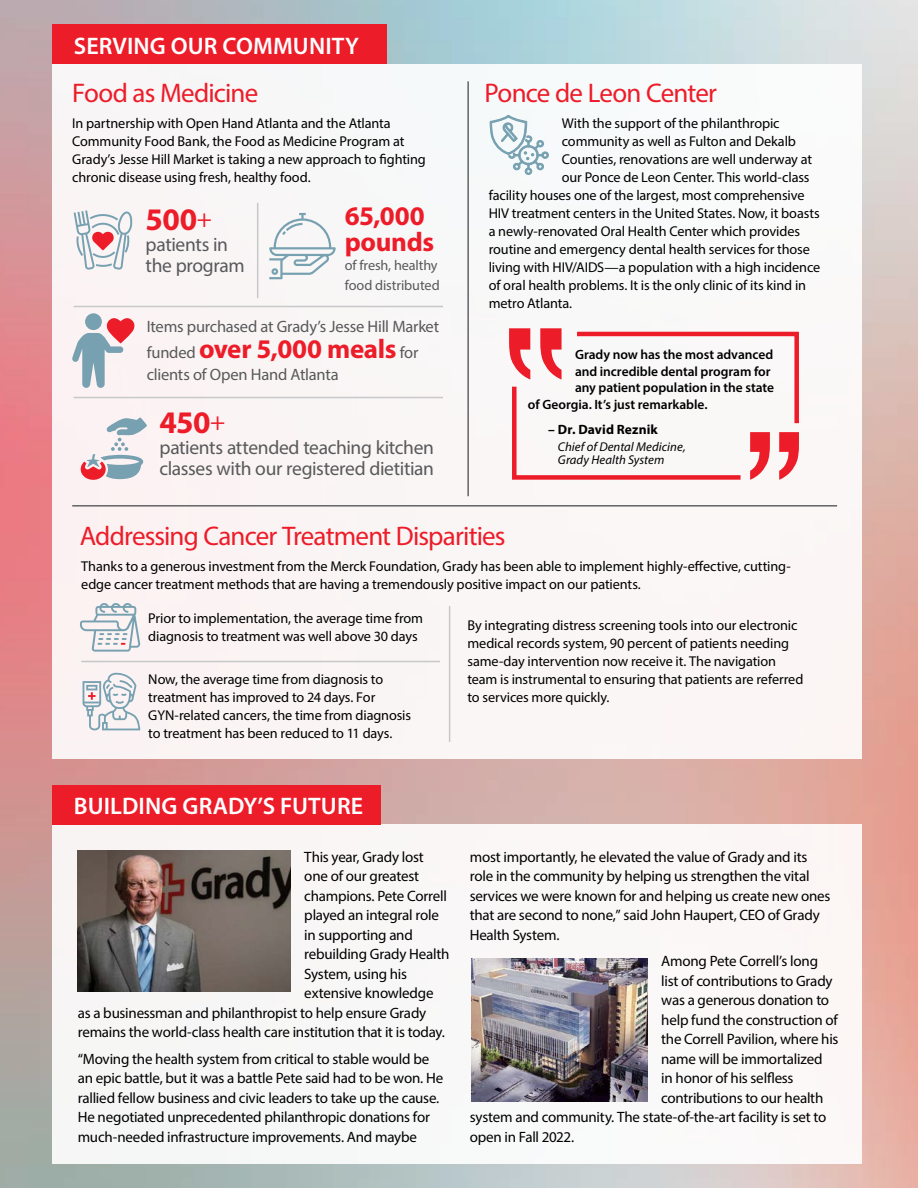
<style>
.page{position:relative;width:918px;height:1188px;background:#fff}
.page>*{position:absolute;margin:0;border:0;box-sizing:border-box;transform-origin:0 0}
.t1{font:700 31.5px "Myriad Pro";letter-spacing:-.02em;color:#ed1c29}
.t2{font:27px "Myriad Pro";letter-spacing:-.03em;color:#ed1c29}
.t3{font:700 27px/25.5px "Myriad Pro";letter-spacing:-.01em;color:#ed1c29}
.t4{font:600 24px "Myriad Pro";letter-spacing:.005em;color:#fff}
.t5{font:19.5px/21px "Myriad Pro";letter-spacing:-.02em;color:#58595b}
.t6{font:16.5px "Myriad Pro";letter-spacing:-.015em;color:#58595b}
.t7{font:15px/19.5px "Myriad Pro";letter-spacing:-.015em;color:#000}
.t8{font:14.25px/18px "Myriad Pro";letter-spacing:-.01em;color:#000}
.t9{font:14.25px/19.5px "Myriad Pro";letter-spacing:-.01em;color:#58595b}
.t10{font:600 13.5px "Myriad Pro";letter-spacing:-.005em;color:#000}
.t11{font:700 13.5px "Myriad Pro";letter-spacing:.01em;color:#000}
.t12{font:italic 12.75px/13.5px "Myriad Pro";letter-spacing:.005em;color:#000}
.s1{font-weight:400;font-size:16.5px;color:#58595b}
.s2{font-weight:400;font-size:25.5px}
</style>
<div class="page">
<img style="left:0;top:0;width:918px;height:1188px">
<div style="left:52px;top:824px;width:810px;height:340px;background:#f9f7f6"></div>
<div style="left:52px;top:785px;width:329px;height:39px;background:#ed1c29"></div>
<div style="left:52px;top:64px;width:810px;height:694px;background:#faf6f6"></div>
<div style="left:52px;top:25px;width:335px;height:39px;background:#ed1c29"></div>
<hr style="left:467px;top:81px;width:2px;height:415px;background:#636466">
<svg style="left:489px;top:115px;width:60px;height:60px"></svg>
<svg style="left:85px;top:313px;width:17px;height:17px"></svg>
<svg style="left:72px;top:317px;width:63px;height:71px"></svg>
<svg style="left:81px;top:417px;width:66px;height:63px"></svg>
<svg style="left:74px;top:210px;width:58px;height:60px"></svg>
<svg style="left:269px;top:213px;width:67px;height:66px"></svg>
<hr style="left:257px;top:203px;width:1px;height:95px;background:#c7c8ca">
<hr style="left:74px;top:306px;width:369px;height:1px;background:#c7c8ca">
<hr style="left:74px;top:397px;width:369px;height:1px;background:#c7c8ca">
<hr style="left:72px;top:505px;width:765px;height:2px;background:#636466">
<hr style="left:81px;top:661px;width:359px;height:1px;background:#c7c8ca">
<hr style="left:449px;top:606px;width:1px;height:136px;background:#c7c8ca">
<svg style="left:80px;top:603px;width:60px;height:49px"></svg>
<svg style="left:83px;top:672px;width:57px;height:58px"></svg>
<img style="left:78px;top:851px;width:213px;height:140px">
<img style="left:472px;top:958px;width:176px;height:144px">
<svg style="left:509px;top:328px;width:290px;height:152px"></svg>
<p class="t4" style="left:74px;top:31px;width:287px">SERVING OUR COMMUNITY</p>
<p class="t2" style="left:72px;top:76px;width:188px">Food as Medicine</p>
<p class="t2" style="left:485px;top:76px;width:234px">Ponce de Leon Center</p>
<p class="t8" style="left:72px;top:114px;width:355px">In partnership with Open Hand Atlanta and the Atlanta Community Food Bank, the Food as Medicine Program at Grady’s Jesse Hill Market is taking a new approach to fighting chronic disease using fresh, healthy food.</p>
<p class="t3" style="left:345px;top:203px;width:91px">65,000 pounds</p>
<p class="t9" style="left:345px;top:256px;width:96px">of fresh, healthy food distributed</p>
<p class="t6" style="left:147px;top:317px;width:294px">Items purchased at Grady’s Jesse Hill Market</p>
<p class="t3" style="left:147px;top:335px;width:273px"><span class="s1">funded</span> over 5,000 meals <span class="s1">for</span></p>
<p class="t6" style="left:147px;top:365px;width:193px">clients of Open Hand Atlanta</p>
<p class="t1" style="left:146px;top:199px;width:68px">500<span class="s2">+</span></p>
<p class="t5" style="left:146px;top:234px;width:101px">patients in the program</p>
<p class="t1" style="left:160px;top:402px;width:67px">450<span class="s2">+</span></p>
<p class="t5" style="left:160px;top:436px;width:276px">patients attended teaching kitchen classes with our registered dietitian</p>
<p class="t8" style="left:562px;top:114px;width:219px">With the support of the philanthropic</p>
<p class="t8" style="left:562px;top:132px;width:236px">community as well as Fulton and Dekalb</p>
<p class="t8" style="left:562px;top:150px;width:252px">Counties, renovations are well underway at</p>
<p class="t8" style="left:562px;top:168px;width:249px">our Ponce de Leon Center. This world-class</p>
<p class="t8" style="left:489px;top:186px;width:317px">facility houses one of the largest, most comprehensive</p>
<p class="t8" style="left:489px;top:204px;width:333px">HIV treatment centers in the United States. Now, it boasts</p>
<p class="t8" style="left:489px;top:222px;width:313px">a newly-renovated Oral Health Center which provides</p>
<p class="t8" style="left:489px;top:240px;width:323px">routine and emergency dental health services for those</p>
<p class="t8" style="left:489px;top:258px;width:333px">living with HIV/AIDS—a population with a high incidence</p>
<p class="t8" style="left:489px;top:276px;width:319px">of oral health problems. It is the only clinic of its kind in</p>
<p class="t8" style="left:489px;top:294px;width:85px">metro Atlanta.</p>
<p class="t10" style="left:575px;top:346px;width:200px">Grady now has the most advanced</p>
<p class="t10" style="left:575px;top:363px;width:197px">and incredible dental program for</p>
<p class="t10" style="left:575px;top:379px;width:201px">any patient population in the state</p>
<p class="t10" style="left:528px;top:396px;width:181px">of Georgia. It’s just remarkable.</p>
<p class="t11" style="left:548px;top:421px;width:111px">– Dr. David Reznik</p>
<p class="t12" style="left:558px;top:440px;width:129px">Chief of Dental Medicine,<br>Grady Health System</p>
<p class="t2" style="left:80px;top:519px;width:427px">Addressing Cancer Treatment Disparities</p>
<p class="t8" style="left:81px;top:557px;width:711px">Thanks to a generous investment from the Merck Foundation, Grady has been able to implement highly-effective, cutting&shy;edge cancer treatment methods that are having a tremendously positive impact on our patients.</p>
<p class="t8" style="left:148px;top:609px;width:276px">Prior to implementation, the average time from diagnosis to treatment was well above 30 days</p>
<p class="t8" style="left:148px;top:670px;width:264px">Now, the average time from diagnosis to treatment has improved to 24 days. For GYN-related cancers, the time from diagnosis to treatment has been reduced to 11 days.</p>
<p class="t8" style="left:467px;top:616px;width:338px">By integrating distress screening tools into our electronic medical records system, 90 percent of patients needing same-day intervention now receive it. The navigation team is instrumental to ensuring that patients are referred to services more quickly.</p>
<p class="t4" style="left:74px;top:791px;width:291px">BUILDING GRADY’S FUTURE</p>
<p class="t7" style="left:304px;top:847px;width:121px">This year, Grady lost</p>
<p class="t7" style="left:304px;top:866px;width:116px">one of our greatest</p>
<p class="t7" style="left:304px;top:886px;width:144px">champions. Pete Correll</p>
<p class="t7" style="left:304px;top:905px;width:136px">played an integral role</p>
<p class="t7" style="left:304px;top:925px;width:110px">in supporting and</p>
<p class="t7" style="left:304px;top:944px;width:147px">rebuilding Grady Health</p>
<p class="t7" style="left:304px;top:964px;width:104px">System, using his</p>
<p class="t7" style="left:304px;top:983px;width:131px">extensive knowledge</p>
<p class="t7" style="left:78px;top:1003px;width:350px">as a businessman and philanthropist to help ensure Grady</p>
<p class="t7" style="left:78px;top:1022px;width:369px">remains the world-class health care institution that it is today.</p>
<p class="t7" style="left:78px;top:1049px;width:367px">“Moving the health system from critical to stable would be an epic battle, but it was a battle Pete said had to be won. He rallied fellow business and civic leaders to take up the cause.<br>He negotiated unprecedented philanthropic donations for much-needed infrastructure improvements. And maybe</p>
<p class="t7" style="left:470px;top:847px;width:362px">most importantly, he elevated the value of Grady and its role in the community by helping us strengthen the vital services we were known for and helping us create new ones that are second to none,” said John Haupert, CEO of Grady Health System.</p>
<p class="t7" style="left:661px;top:951px;width:158px">Among Pete Correll’s long</p>
<p class="t7" style="left:661px;top:971px;width:173px">list of contributions to Grady</p>
<p class="t7" style="left:661px;top:990px;width:169px">was a generous donation to</p>
<p class="t7" style="left:661px;top:1010px;width:178px">help fund the construction of</p>
<p class="t7" style="left:661px;top:1029px;width:179px">the Correll Pavilion, where his</p>
<p class="t7" style="left:661px;top:1049px;width:163px">name will be immortalized</p>
<p class="t7" style="left:661px;top:1068px;width:134px">in honor of his selfless</p>
<p class="t7" style="left:661px;top:1088px;width:164px">contributions to our health</p>
<p class="t7" style="left:470px;top:1107px;width:358px">system and community. The state-of-the-art facility is set to</p>
<p class="t7" style="left:470px;top:1127px;width:106px">open in Fall 2022.</p>
</div>
